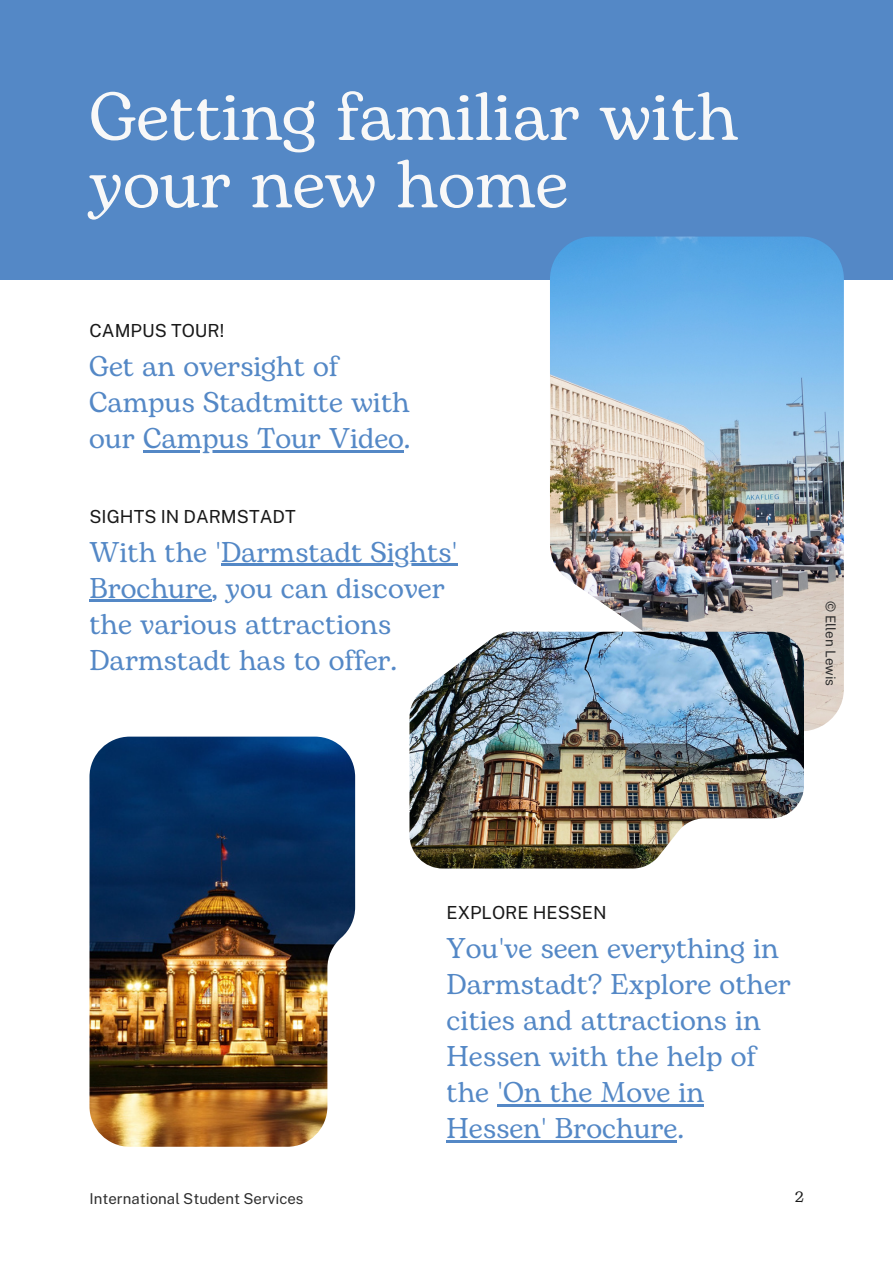
<style>
.page{position:relative;width:893px;height:1264px;background:#fff}
.page>*{position:absolute;margin:0;border:0;box-sizing:border-box;transform-origin:0 0}
.t1{font:67.5px/67.5px "Bogart";color:#f8f8f8}
.t2{font:28.5px/36px "Bogart";color:#5488c6}
.t3{font:18px "Public Sans";color:#191919}
.t4{font:15px "Public Sans";color:#2e2e2e}
.t5{font:15px "Bogart";color:#191919}
.t6{font:13.5px "Public Sans";color:#2e2e2e}
</style>
<div class="page">
<img style="left:89px;top:736px;width:266px;height:410px">
<div style="left:0;top:0;width:892px;height:280px;background:#5488c6"></div>
<img style="left:550px;top:236px;width:293px;height:495px">
<hr style="left:221px;top:564px;width:236px;height:2px;background:#5488c6">
<hr style="left:89px;top:600px;width:123px;height:2px;background:#5488c6">
<img style="left:409px;top:631px;width:394px;height:237px">
<hr style="left:497px;top:1104px;width:207px;height:2px;background:#5488c6">
<hr style="left:446px;top:1140px;width:231px;height:2px;background:#5488c6">
<hr style="left:143px;top:450px;width:261px;height:2px;background:#5488c6">
<p class="t1" style="left:89px;top:86px;width:650px">Getting familiar with your new home</p>
<p class="t3" style="left:89px;top:320px;width:136px">CAMPUS TOUR!</p>
<p class="t2" style="left:89px;top:349px;width:323px">Get an oversight of<br>Campus Stadtmitte with our Campus Tour Video.</p>
<h3 class="t3" style="left:89px;top:505px;width:208px">SIGHTS IN DARMSTADT</h3>
<p class="t2" style="left:89px;top:535px;width:369px">With the 'Darmstadt Sights'</p>
<h3 class="t2" style="left:89px;top:571px;width:357px">Brochure, you can discover the various attractions<br>Darmstadt has to offer.</h3>
<p class="t6" style="left:838px;top:600px;width:87px;rotate:90deg">© Ellen Lewis</p>
<h2 class="t3" style="left:446px;top:902px;width:162px">EXPLORE HESSEN</h2>
<p class="t2" style="left:446px;top:931px;width:346px">You've seen everything in<br>Darmstadt? Explore other cities and attractions in<br>Hessen with the help of the 'On the Move in<br>Hessen' Brochure.</p>
<h3 class="t4" style="left:89px;top:1189px;width:215px">International Student Services</h3>
<h2 class="t5" style="left:794px;top:1185px;width:11px">2</h2>
</div>
